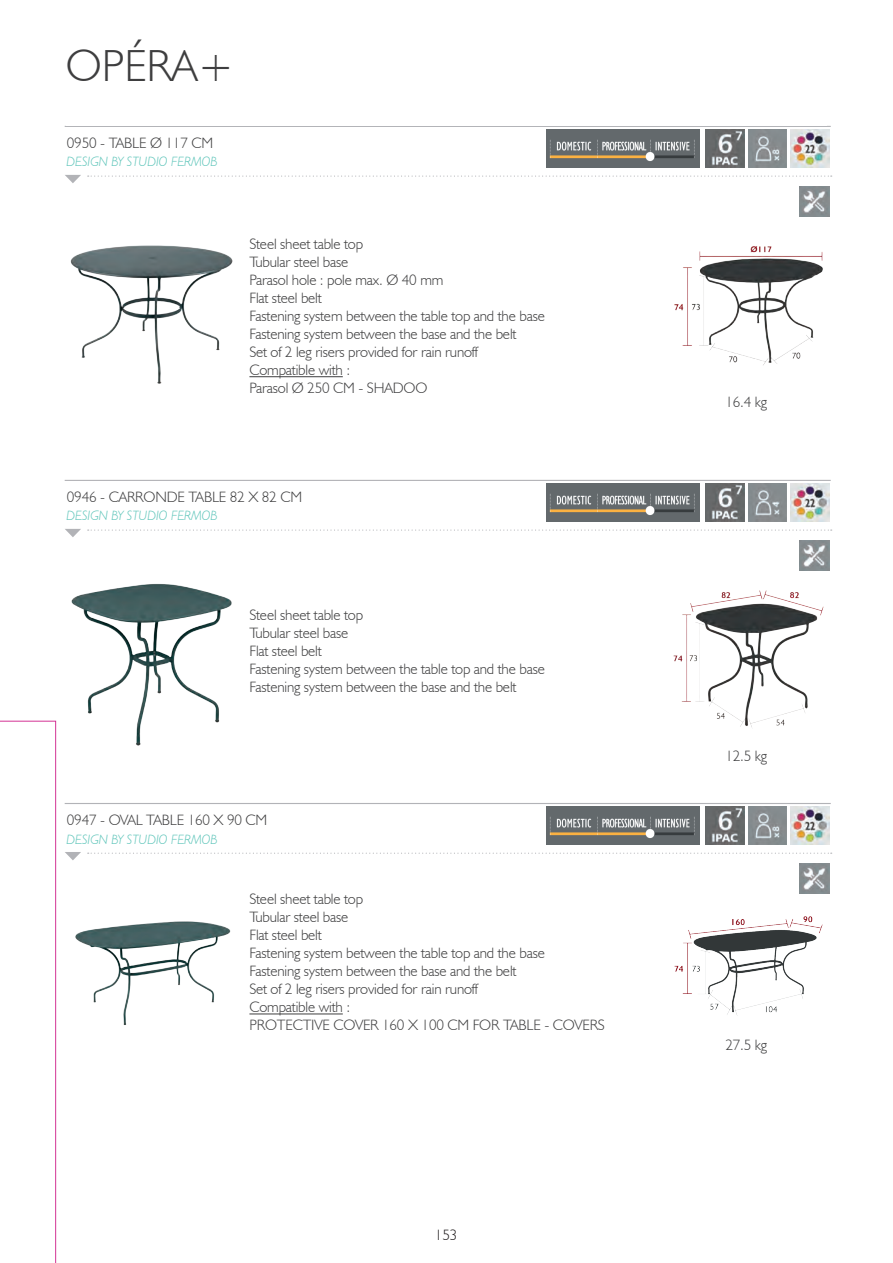
<style>
.page{position:relative;width:893px;height:1263px;background:#fff}
.page>*{position:absolute;margin:0;border:0;box-sizing:border-box;transform-origin:0 0}
.t1{font:300 45px "Humanist 521 BT";color:#3e3e3f}
.t2{font:300 15px/18px "Humanist 521 BT";letter-spacing:-.01em;color:#3e3e3f}
.t3{font:300 15px "Humanist 521 BT";color:#231f20}
.t4{font:italic 300 13.5px "Humanist 521 BT";color:#5fc5ba}
</style>
<div class="page">
<svg style="left:88px;top:853px;width:744px;height:1px"></svg>
<hr style="left:65px;top:803px;width:766px;height:1px;background:#b2b3b7">
<img style="left:75px;top:921px;width:156px;height:104px">
<hr style="left:249px;top:1014px;width:94px;height:1px;background:#3e3e3f">
<img style="left:799px;top:863px;width:30px;height:15px">
<img style="left:546px;top:806px;width:153px;height:38px">
<img style="left:706px;top:806px;width:38px;height:38px">
<img style="left:748px;top:806px;width:39px;height:38px">
<img style="left:791px;top:806px;width:38px;height:38px">
<img style="left:674px;top:878px;width:156px;height:138px">
<svg style="left:65px;top:852px;width:16px;height:8px"></svg>
<svg style="left:88px;top:529px;width:744px;height:2px"></svg>
<hr style="left:65px;top:480px;width:766px;height:1px;background:#b2b3b7">
<img style="left:71px;top:583px;width:161px;height:163px">
<img style="left:799px;top:540px;width:30px;height:30px">
<img style="left:546px;top:483px;width:153px;height:38px">
<img style="left:706px;top:483px;width:38px;height:38px">
<img style="left:748px;top:483px;width:39px;height:38px">
<img style="left:791px;top:483px;width:38px;height:38px">
<img style="left:673px;top:590px;width:151px;height:137px">
<svg style="left:65px;top:529px;width:16px;height:8px"></svg>
<svg style="left:88px;top:176px;width:744px;height:1px"></svg>
<hr style="left:65px;top:126px;width:766px;height:1px;background:#b2b3b7">
<img style="left:70px;top:245px;width:163px;height:139px">
<hr style="left:249px;top:376px;width:94px;height:1px;background:#3e3e3f">
<img style="left:799px;top:186px;width:30px;height:30px">
<img style="left:546px;top:129px;width:153px;height:38px">
<img style="left:706px;top:129px;width:38px;height:38px">
<img style="left:748px;top:129px;width:39px;height:38px">
<img style="left:791px;top:129px;width:38px;height:38px">
<img style="left:674px;top:246px;width:149px;height:119px">
<svg style="left:65px;top:175px;width:16px;height:8px"></svg>
<svg style="left:0;top:720px;width:56px;height:543px"></svg>
<h1 class="t1" style="left:66px;top:38px;width:170px">OPÉRA+</h1>
<p class="t2" style="left:67px;top:133px;width:148px">0950 - TABLE Ø 117 CM</p>
<p class="t4" style="left:67px;top:154px;width:153px">DESIGN BY STUDIO FERMOB</p>
<p class="t2" style="left:249px;top:235px;width:297px">Steel sheet table top<br>Tubular steel base<br>Parasol hole : pole max. Ø 40 mm<br>Flat steel belt<br>Fastening system between the table top and the base<br>Fastening system between the base and the belt<br>Set of 2 leg risers provided for rain runoff<br>Compatible with :<br>Parasol Ø 250 CM - SHADOO</p>
<p class="t2" style="left:67px;top:487px;width:237px">0946 - CARRONDE TABLE 82 X 82 CM</p>
<p class="t4" style="left:67px;top:508px;width:153px">DESIGN BY STUDIO FERMOB</p>
<p class="t2" style="left:249px;top:606px;width:297px">Steel sheet table top<br>Tubular steel base<br>Flat steel belt<br>Fastening system between the table top and the base<br>Fastening system between the base and the belt</p>
<p class="t2" style="left:67px;top:810px;width:202px">0947 - OVAL TABLE 160 X 90 CM</p>
<p class="t4" style="left:67px;top:831px;width:153px">DESIGN BY STUDIO FERMOB</p>
<p class="t2" style="left:249px;top:890px;width:357px">Steel sheet table top<br>Tubular steel base<br>Flat steel belt<br>Fastening system between the table top and the base<br>Fastening system between the base and the belt<br>Set of 2 leg risers provided for rain runoff<br>Compatible with :<br>PROTECTIVE COVER 160 X 100 CM FOR TABLE - COVERS</p>
<p class="t3" style="left:435px;top:1226px;width:24px">153</p>
<p class="t2" style="left:725px;top:393px;width:43px">16.4 kg</p>
<p class="t2" style="left:725px;top:746px;width:43px">12.5 kg</p>
<p class="t2" style="left:725px;top:1035px;width:43px">27.5 kg</p>
</div>
